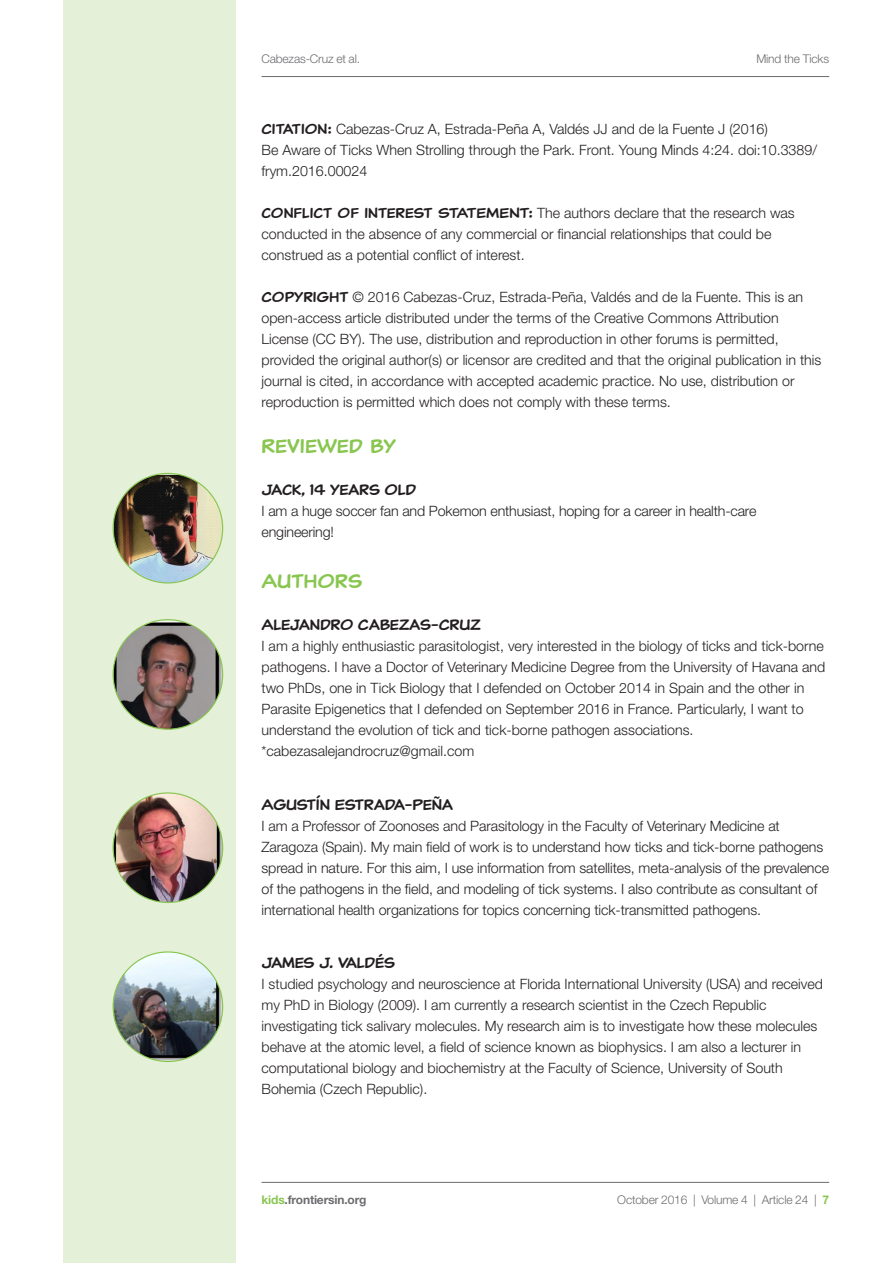
<style>
.page{position:relative;width:893px;height:1263px;background:#fff}
.page>*{position:absolute;margin:0;border:0;box-sizing:border-box;transform-origin:0 0}
.t1{font:19.5px "Classic Comic";color:#89c650}
.t2{font:15px "Classic Comic";letter-spacing:-.02em;color:#231f20}
.t3{font:300 14.25px/21px "Helvetica Neue LT Std";color:#231f20}
.t4{font:300 12px "Helvetica Neue LT Std";letter-spacing:-.015em;color:#6c6d70}
.t5{font:700 12px "Helvetica Neue LT Std";letter-spacing:-.015em;color:#6c6d70}
.s1{font-family:"Classic Comic";font-weight:400}
.s2{color:#89c650}
.s3{font-weight:700;color:#89c650}
</style>
<div class="page">
<hr style="left:261px;top:76px;width:568px;height:1px;background:#6c6d70">
<div style="left:64px;top:0;width:172px;height:1263px;background:#e4f0d8"></div>
<hr style="left:261px;top:1182px;width:568px;height:1px;background:#6c6d70">
<img style="left:112px;top:472px;width:112px;height:112px">
<svg style="left:112px;top:619px;width:112px;height:111px"></svg>
<img style="left:112px;top:792px;width:112px;height:111px">
<img style="left:112px;top:951px;width:112px;height:112px">
<p class="t4" style="left:261px;top:51px;width:100px">Cabezas-Cruz et al.</p>
<p class="t4" style="left:756px;top:51px;width:74px">Mind the Ticks</p>
<p class="t3" style="left:261px;top:118px;width:557px"><span class="s1">CITATION:</span> Cabezas-Cruz A, Estrada-Peña A, Valdés JJ and de la Fuente J (2016)<br>Be Aware of Ticks When Strolling through the Park. Front. Young Minds 4:24. doi:10.3389/ frym.2016.00024</p>
<p class="t3" style="left:261px;top:202px;width:535px"><span class="s1">CONFLICT OF INTEREST STATEMENT:</span> The authors declare that the research was conducted in the absence of any commercial or financial relationships that could be construed as a potential conflict of interest.</p>
<p class="t3" style="left:261px;top:286px;width:561px"><span class="s1">COPYRIGHT</span> © 2016 Cabezas-Cruz, Estrada-Peña, Valdés and de la Fuente. This is an open-access article distributed under the terms of the Creative Commons Attribution License (CC BY). The use, distribution and reproduction in other forums is permitted, provided the original author(s) or licensor are credited and that the original publication in this journal is cited, in accordance with accepted academic practice. No use, distribution or reproduction is permitted which does not comply with these terms.</p>
<h1 class="t1" style="left:261px;top:433px;width:136px">REVIEWED BY</h1>
<p class="t2" style="left:261px;top:480px;width:156px">JACK, 14 YEARS OLD</p>
<p class="t3" style="left:261px;top:500px;width:496px">I am a huge soccer fan and Pokemon enthusiast, hoping for a career in health-care engineering!</p>
<h1 class="t1" style="left:261px;top:568px;width:102px">AUTHORS</h1>
<p class="t2" style="left:261px;top:615px;width:221px">ALEJANDRO CABEZAS-CRUZ</p>
<p class="t3" style="left:261px;top:635px;width:565px">I am a highly enthusiastic parasitologist, very interested in the biology of ticks and tick-borne pathogens. I have a Doctor of Veterinary Medicine Degree from the University of Havana and two PhDs, one in Tick Biology that I defended on October 2014 in Spain and the other in Parasite Epigenetics that I defended on September 2016 in France. Particularly, I want to understand the evolution of tick and tick-borne pathogen associations. *cabezasalejandrocruz@gmail.com</p>
<p class="t2" style="left:261px;top:795px;width:193px">AGUSTÍN ESTRADA-PEÑA</p>
<p class="t3" style="left:261px;top:815px;width:569px">I am a Professor of Zoonoses and Parasitology in the Faculty of Veterinary Medicine at Zaragoza (Spain). My main field of work is to understand how ticks and tick-borne pathogens spread in nature. For this aim, I use information from satellites, meta-analysis of the prevalence of the pathogens in the field, and modeling of tick systems. I also contribute as consultant of international health organizations for topics concerning tick-transmitted pathogens.</p>
<p class="t2" style="left:261px;top:952px;width:135px">JAMES J. VALDÉS</p>
<p class="t3" style="left:261px;top:973px;width:563px">I studied psychology and neuroscience at Florida International University (USA) and received my PhD in Biology (2009). I am currently a research scientist in the Czech Republic investigating tick salivary molecules. My research aim is to investigate how these molecules behave at the atomic level, a field of science known as biophysics. I am also a lecturer in computational biology and biochemistry at the Faculty of Science, University of South Bohemia (Czech Republic).</p>
<p class="t5" style="left:261px;top:1192px;width:107px"><span class="s2">kids</span>.frontiersin.org</p>
<p class="t4" style="left:617px;top:1192px;width:213px">October 2016 | Volume 4 | Article 24 | <span class="s3">7</span></p>
</div>
